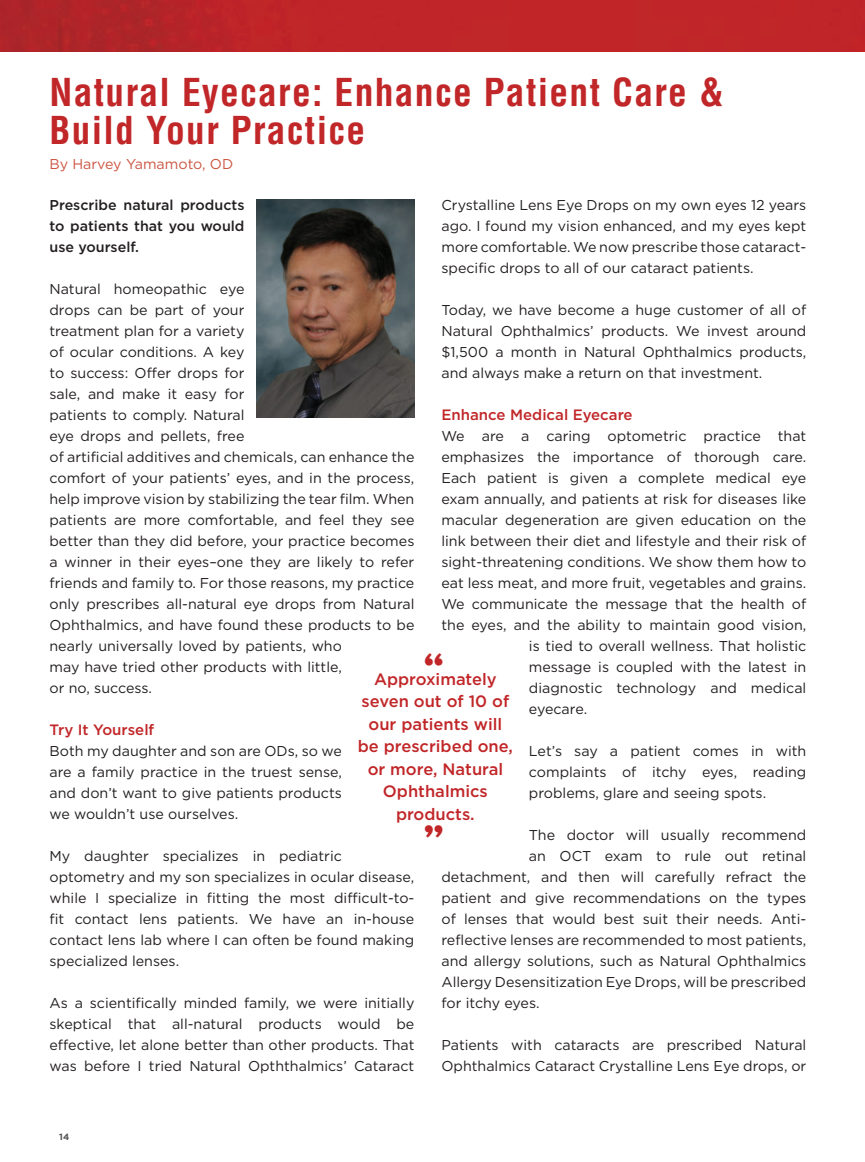
<style>
.page{position:relative;width:865px;height:1162px;background:#fff}
.page>*{position:absolute;margin:0;border:0;box-sizing:border-box;transform-origin:0 0}
.t1{font:700 condensed 37.5px/37.5px "Helvetica";letter-spacing:.035em;color:#c12628}
.t2{font:700 37.5px "Aachen";color:#c12628}
.t3{font:500 16.5px/22.5px "Gotham";color:#c12628;text-align:center}
.t4{font:500 15px "Gotham";color:#c12628}
.t5{font:14.25px/21px "Gotham";color:#231f20;text-align:justify}
.t6{font:500 14.25px/21px "Gotham";color:#231f20;text-align:justify}
.t7{font:14.25px "Gotham";color:#cb5642}
.t8{font:700 9px "Gotham";color:#535355}
</style>
<div class="page">
<img style="left:256px;top:200px;width:158px;height:217px">
<img style="left:0;top:0;width:864px;height:51px">
<h1 class="t1" style="left:49px;top:74px;width:675px">Natural Eyecare: Enhance Patient Care &amp;<br>Build Your Practice</h1>
<p class="t7" style="left:49px;top:155px;width:185px">By Harvey Yamamoto, OD</p>
<p class="t6" style="left:49px;top:194px;width:196px">Prescribe natural products to patients that you would use yourself.</p>
<p class="t5" style="left:49px;top:278px;width:366px;text-align:left">Natural homeopathic eye<br>drops can be part of your<br>treatment plan for a variety<br>of ocular conditions. A key<br>to success: Offer drops for<br>sale, and make it easy for<br>patients to comply. Natural<br>eye drops and pellets, free<br>of artificial additives and chemicals, can enhance the comfort of your patients’ eyes, and in the process, help improve vision by stabilizing the tear film. When patients are more comfortable, and feel they see better than they did before, your practice becomes a winner in their eyes–one they are likely to refer friends and family to. For those reasons, my practice only prescribes all-natural eye drops from Natural Ophthalmics, and have found these products to be nearly universally loved by patients, who<br>may have tried other products with little,<br>or no, success.</p>
<p class="t4" style="left:49px;top:719px;width:106px">Try It Yourself</p>
<p class="t5" style="left:49px;top:740px;width:294px">Both my daughter and son are ODs, so we are a family practice in the truest sense, and don’t want to give patients products we wouldn’t use ourselves.</p>
<p class="t5" style="left:49px;top:845px;width:366px;text-align:left">My daughter specializes in pediatric optometry and my son specializes in ocular disease, while I specialize in fitting the most difficult-to&shy;fit contact lens patients. We have an in-house contact lens lab where I can often be found making specialized lenses.</p>
<p class="t5" style="left:49px;top:992px;width:366px">As a scientifically minded family, we were initially skeptical that all-natural products would be effective, let alone better than other products. That was before I tried Natural Opththalmics’ Cataract</p>
<p class="t5" style="left:441px;top:194px;width:366px">Crystalline Lens Eye Drops on my own eyes 12 years ago. I found my vision enhanced, and my eyes kept more comfortable. We now prescribe those cataract&shy;specific drops to all of our cataract patients.</p>
<p class="t5" style="left:441px;top:299px;width:366px">Today, we have become a huge customer of all of Natural Ophthalmics’ products. We invest around $1,500 a month in Natural Ophthalmics products, and always make a return on that investment.</p>
<p class="t4" style="left:441px;top:404px;width:193px">Enhance Medical Eyecare</p>
<p class="t5" style="left:441px;top:425px;width:366px">We are a caring optometric practice that</p>
<p class="t5" style="left:441px;top:446px;width:366px">emphasizes the importance of thorough care.</p>
<p class="t5" style="left:441px;top:467px;width:366px">Each patient is given a complete medical eye</p>
<p class="t5" style="left:441px;top:488px;width:366px">exam annually, and patients at risk for diseases like</p>
<p class="t5" style="left:441px;top:509px;width:366px">macular degeneration are given education on the</p>
<p class="t5" style="left:441px;top:530px;width:366px">link between their diet and lifestyle and their risk of</p>
<p class="t5" style="left:441px;top:551px;width:366px">sight-threatening conditions. We show them how to</p>
<p class="t5" style="left:441px;top:572px;width:366px">eat less meat, and more fruit, vegetables and grains.</p>
<p class="t5" style="left:441px;top:593px;width:366px">We communicate the message that the health of</p>
<p class="t5" style="left:441px;top:614px;width:366px">the eyes, and the ability to maintain good vision,</p>
<p class="t5" style="left:528px;top:635px;width:279px">is tied to overall wellness. That holistic</p>
<p class="t5" style="left:528px;top:656px;width:279px">message is coupled with the latest in</p>
<p class="t5" style="left:528px;top:677px;width:279px">diagnostic technology and medical</p>
<p class="t5" style="left:528px;top:698px;width:60px">eyecare.</p>
<p class="t5" style="left:528px;top:740px;width:279px">Let’s say a patient comes in with complaints of itchy eyes, reading problems, glare and seeing spots.</p>
<p class="t5" style="left:528px;top:824px;width:279px">The doctor will usually recommend</p>
<p class="t5" style="left:528px;top:845px;width:279px">an OCT exam to rule out retinal</p>
<p class="t5" style="left:441px;top:866px;width:366px">detachment, and then will carefully refract the</p>
<p class="t5" style="left:441px;top:887px;width:366px">patient and give recommendations on the types</p>
<p class="t5" style="left:441px;top:908px;width:366px">of lenses that would best suit their needs. Anti-</p>
<p class="t5" style="left:441px;top:929px;width:366px">reflective lenses are recommended to most patients,</p>
<p class="t5" style="left:441px;top:950px;width:366px">and allergy solutions, such as Natural Ophthalmics</p>
<p class="t5" style="left:441px;top:971px;width:366px">Allergy Desensitization Eye Drops, will be prescribed</p>
<p class="t5" style="left:441px;top:992px;width:100px">for itchy eyes.</p>
<p class="t5" style="left:441px;top:1034px;width:366px">Patients with cataracts are prescribed Natural<br>Ophthalmics Cataract Crystalline Lens Eye drops, or</p>
<h1 class="t2" style="left:422px;top:643px;width:24px">“</h1>
<p class="t3" style="left:357px;top:667px;width:157px">Approximately seven out of 10 of our patients will be prescribed one, or more, Natural<br>Ophthalmics products.</p>
<h1 class="t2" style="left:422px;top:814px;width:24px">”</h1>
<p class="t8" style="left:59px;top:1130px;width:12px">14</p>
</div>
